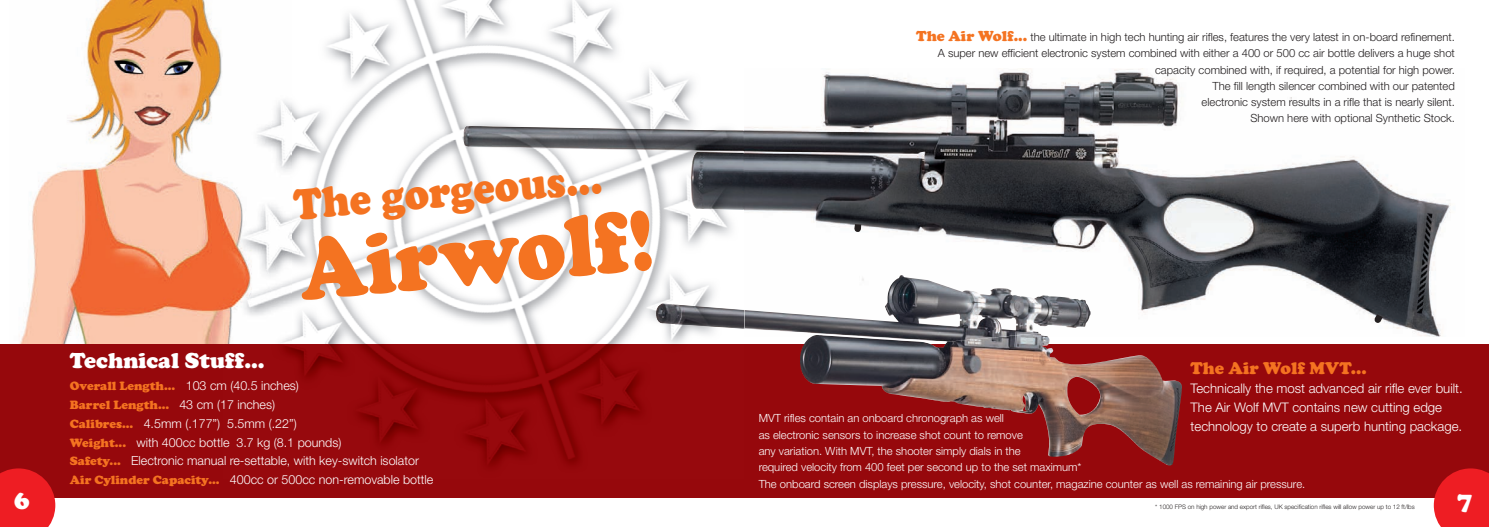
<style>
.page{position:relative;width:1489px;height:527px;background:#fff}
.page>*{position:absolute;margin:0;border:0;box-sizing:border-box;transform-origin:0 0}
.t1{font:900 90px "Cooper";color:#f47321;scale:.9 1}
.t2{font:900 45px "Cooper";color:#f47321;scale:.9 1}
.t3{font:900 25.62px "Cooper";color:#fff}
.t4{font:900 22.5px "Cooper";color:#fff}
.t5{font:900 17.62px "Cooper";color:#f47321}
.t6{font:300 13.25px/19px "Helvetica Neue";color:#fff}
.t7{font:300 12.5px/18.8px "Helvetica Neue";color:#fff}
.t8{font:900 12.5px "Cooper";color:#f47321}
.t9{font:300 11.25px/16.2px "Helvetica Neue";color:#231f20;text-align:right}
.t10{font:300 11.25px/16.2px "Helvetica Neue";color:#fff}
.t11{font:300 6.25px "Helvetica Neue";color:#231f20}
.s1{font-family:"Cooper";font-weight:900;color:#f47321}
.s2{font-family:"Helvetica Neue";font-weight:300;color:#fff}
.s3{font-family:"Cooper";font-weight:900;font-size:15px;color:#f47321}
</style>
<div class="page">
<div style="left:742px;top:344px;width:746px;height:153px;background:#96080c"></div>
<img style="left:745px;top:69px;width:706px;height:267px">
<img style="left:745px;top:275px;width:436px;height:190px">
<svg style="left:1433px;top:468px;width:55px;height:58px;background:#e41f25"></svg>
<svg style="left:854px;top:224px;width:7px;height:8px"></svg>
<svg style="left:1373px;top:314px;width:9px;height:10px"></svg>
<img style="left:20px;top:0;width:723px;height:344px">
<div style="left:0;top:344px;width:744px;height:153px;background:#96080c"></div>
<img style="left:223px;top:0;width:69px;height:344px">
<img style="left:464px;top:126px;width:279px;height:83px">
<img style="left:656px;top:303px;width:87px;height:25px">
<img style="left:283px;top:344px;width:358px;height:122px">
<svg style="left:0;top:468px;width:55px;height:58px;background:#e41d23"></svg>
<h3 class="t3" style="left:14px;top:484px;width:17px">6</h3>
<h2 class="t2" style="left:291px;top:178px;width:345px;rotate:-5deg">The gorgeous...</h2>
<h1 class="t1" style="left:295px;top:216px;width:396px;rotate:-5deg">Airwolf!</h1>
<h3 class="t4" style="left:70px;top:346px;width:196px">Technical Stuff...</h3>
<p class="t7" style="left:70px;top:377px;width:230px"><span class="s1">Overall Length...</span> 103 cm (40.5 inches)</p>
<p class="t8" style="left:70px;top:397px;width:207px">Barrel Length... <span class="s2">43 cm (17 inches)</span></p>
<p class="t7" style="left:70px;top:415px;width:365px"><span class="s1">Calibres...</span> 4.5mm (.177”) 5.5mm (.22”)<br><span class="s1">Weight...</span> with 400cc bottle 3.7 kg (8.1 pounds)<br><span class="s1">Safety...</span> Electronic manual re-settable, with key-switch isolator <span class="s1">Air Cylinder Capacity...</span> 400cc or 500cc non-removable bottle</p>
<p class="t9" style="left:916px;top:30px;width:540px"><span class="s3">The Air Wolf...</span> the ultimate in high tech hunting air rifles, features the very latest in on-board refinement.<br>A super new efficient electronic system combined with either a 400 or 500 cc air bottle delivers a huge shot capacity combined with, if required, a potential for high power.<br>The fill length silencer combined with our patented<br>electronic system results in a rifle that is nearly silent.<br>Shown here with optional Synthetic Stock.</p>
<h3 class="t5" style="left:1190px;top:357px;width:177px">The Air Wolf MVT...</h3>
<p class="t6" style="left:1190px;top:380px;width:274px">Technically the most advanced air rifle ever built.<br>The Air Wolf MVT contains new cutting edge technology to create a superb hunting package.</p>
<p class="t10" style="left:758px;top:411px;width:548px">MVT rifles contain an onboard chronograph as well<br>as electronic sensors to increase shot count to remove<br>any variation. With MVT, the shooter simply dials in the<br>required velocity from 400 feet per second up to the set maximum*<br>The onboard screen displays pressure, velocity, shot counter, magazine counter as well as remaining air pressure.</p>
<p class="t11" style="left:1155px;top:504px;width:261px">* 1000 FPS on high power and export rifles, UK specification rifles will allow power up to 12 ft/lbs</p>
<h3 class="t3" style="left:1456px;top:484px;width:17px">7</h3>
</div>
